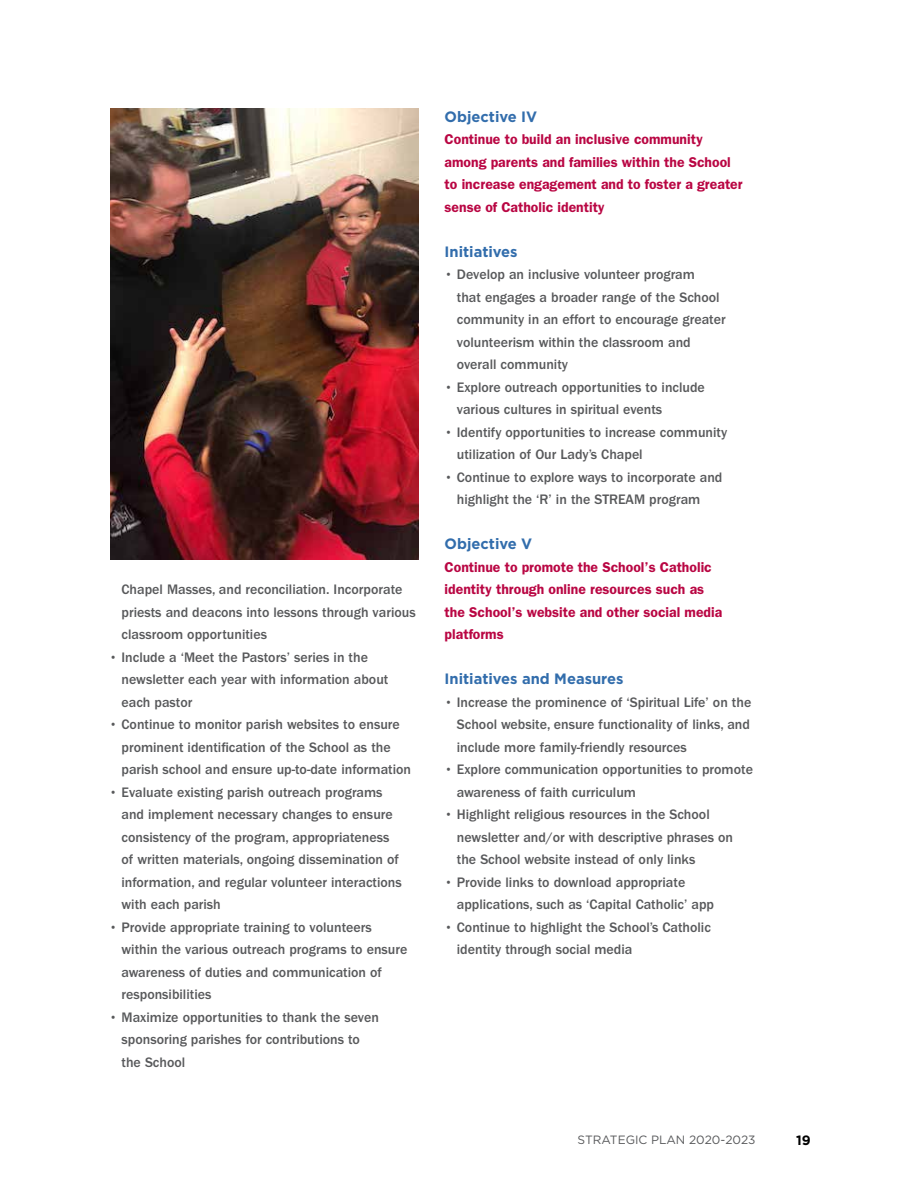
<style>
.page{position:relative;width:918px;height:1188px;background:#fff}
.page>*{position:absolute;margin:0;border:0;box-sizing:border-box;transform-origin:0 0}
.t1{font:700 15px "Gotham";color:#326dac}
.t2{font:500 14.25px/22.5px "Franklin Gothic";color:#58595b}
.t3{font:600 14.25px/22.5px "Franklin Gothic";color:#b90643}
.t4{font:700 13.5px "Gotham";color:#000}
.t5{font:12px "Gotham";color:#58595b}
</style>
<div class="page">
<img style="left:110px;top:108px;width:308px;height:451px">
<p class="t2" style="left:122px;top:578px;width:296px">Chapel Masses, and reconciliation. Incorporate priests and deacons into lessons through various classroom opportunities</p>
<p class="t2" style="left:122px;top:646px;width:268px;text-indent:-12px">• Include a ‘Meet the Pastors’ series in the newsletter each year with information about each pastor</p>
<p class="t2" style="left:122px;top:713px;width:291px;text-indent:-12px">• Continue to monitor parish websites to ensure prominent identification of the School as the parish school and ensure up-to-date information</p>
<p class="t2" style="left:122px;top:781px;width:282px;text-indent:-12px">• Evaluate existing parish outreach programs and implement necessary changes to ensure consistency of the program, appropriateness of written materials, ongoing dissemination of information, and regular volunteer interactions with each parish</p>
<p class="t2" style="left:122px;top:916px;width:287px;text-indent:-12px">• Provide appropriate training to volunteers within the various outreach programs to ensure awareness of duties and communication of responsibilities</p>
<p class="t2" style="left:122px;top:1006px;width:259px;text-indent:-12px">• Maximize opportunities to thank the seven sponsoring parishes for contributions to the School</p>
<p class="t1" style="left:445px;top:108px;width:94px">Objective IV</p>
<p class="t3" style="left:445px;top:128px;width:299px">Continue to build an inclusive community among parents and families within the School to increase engagement and to foster a greater sense of Catholic identity</p>
<p class="t1" style="left:445px;top:243px;width:75px">Initiatives</p>
<p class="t2" style="left:457px;top:263px;width:270px;text-indent:-12px">• Develop an inclusive volunteer program<br>that engages a broader range of the School community in an effort to encourage greater volunteerism within the classroom and overall community</p>
<p class="t2" style="left:457px;top:376px;width:249px;text-indent:-12px">• Explore outreach opportunities to include various cultures in spiritual events</p>
<p class="t2" style="left:457px;top:421px;width:272px;text-indent:-12px">• Identify opportunities to increase community utilization of Our Lady’s Chapel</p>
<p class="t2" style="left:457px;top:466px;width:267px;text-indent:-12px">• Continue to explore ways to incorporate and highlight the ‘R’ in the STREAM program</p>
<p class="t1" style="left:445px;top:535px;width:89px">Objective V</p>
<p class="t3" style="left:445px;top:555px;width:279px">Continue to promote the School’s Catholic identity through online resources such as the School’s website and other social media platforms</p>
<p class="t1" style="left:445px;top:670px;width:180px">Initiatives and Measures</p>
<p class="t2" style="left:457px;top:691px;width:296px;text-align:justify;text-indent:-12px">• Increase the prominence of ‘Spiritual Life’ on the School website, ensure functionality of links, and include more family-friendly resources</p>
<p class="t2" style="left:457px;top:758px;width:298px;text-indent:-12px">• Explore communication opportunities to promote awareness of faith curriculum</p>
<p class="t2" style="left:457px;top:803px;width:278px;text-indent:-12px">• Highlight religious resources in the School newsletter and/or with descriptive phrases on the School website instead of only links</p>
<p class="t2" style="left:457px;top:871px;width:259px;text-indent:-12px">• Provide links to download appropriate applications, such as ‘Capital Catholic’ app</p>
<p class="t2" style="left:457px;top:916px;width:256px;text-indent:-12px">• Continue to highlight the School’s Catholic identity through social media</p>
<p class="t5" style="left:578px;top:1133px;width:180px">STRATEGIC PLAN 2020-2023</p>
<p class="t4" style="left:796px;top:1133px;width:16px">19</p>
</div>
